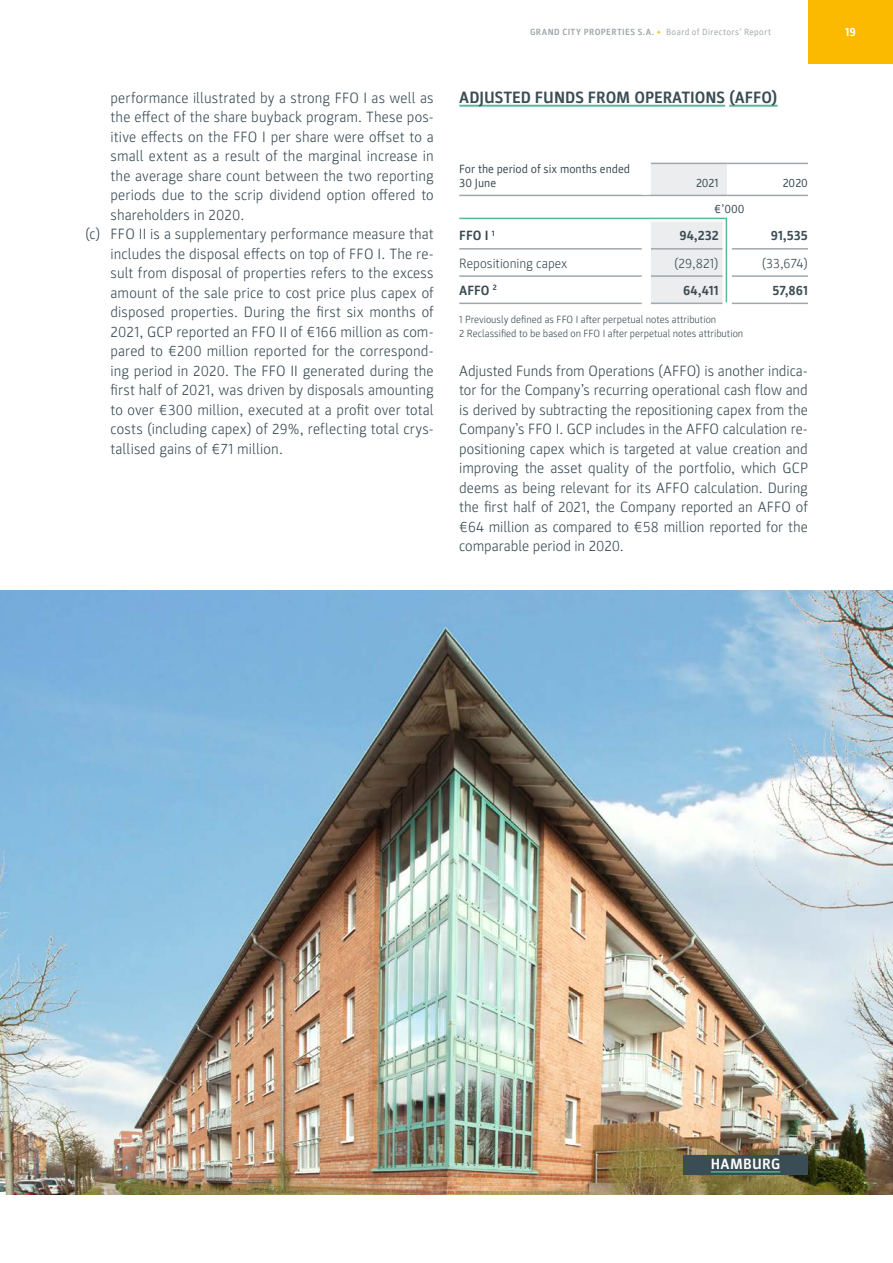
<style>
.page{position:relative;width:893px;height:1263px;background:#fff}
.page>*{position:absolute;margin:0;border:0;box-sizing:border-box;transform-origin:0 0}
.t1{font:700 16.5px "Parka";color:#3a4c54}
.t2{font:300 15px/19.5px "Parka";letter-spacing:.005em;color:#3a4c54;text-align:justify}
.t3{font:700 15px "Parka";letter-spacing:.02em;color:#fff}
.t4{font:700 13.5px "Parka";color:#3a4c54}
.t5{font:300 13.5px "Parka";color:#3a4c54}
.t6{font:12px/14.4px "Parka";color:#3a4c54}
.t7{font:700 12px "Parka";color:#fff}
.t8{font:300 10.5px/13.5px "Parka";color:#3a4c54}
.t9{font:700 9px "Parka";letter-spacing:.05em;color:#a0a7aa}
.s1{color:#fbba00}
.s2{font-weight:400}
</style>
<div class="page">
<div style="left:808px;top:0;width:85px;height:64px;background:#fbba00"></div>
<svg style="left:459px;top:163px;width:349px;height:141px"></svg>
<hr style="left:459px;top:105px;width:266px;height:2px;background:#57b998">
<hr style="left:729px;top:105px;width:48px;height:2px;background:#57b998">
<img style="left:0;top:590px;width:893px;height:605px">
<div style="left:683px;top:1155px;width:125px;height:20px;background:#3a4c54"></div>
<hr style="left:711px;top:1171px;width:69px;height:1px;background:#57b998">
<p class="t2" style="left:111px;top:88px;width:325px">performance illustrated by a strong FFO I as well as</p>
<p class="t2" style="left:111px;top:108px;width:325px">the effect of the share buyback program. These pos-</p>
<p class="t2" style="left:111px;top:127px;width:325px">itive effects on the FFO I per share were offset to a</p>
<p class="t2" style="left:111px;top:147px;width:325px">small extent as a result of the marginal increase in</p>
<p class="t2" style="left:111px;top:166px;width:325px">the average share count between the two reporting</p>
<p class="t2" style="left:111px;top:186px;width:325px">periods due to the scrip dividend option offered to</p>
<p class="t2" style="left:111px;top:205px;width:135px">shareholders in 2020.</p>
<p class="t2" style="left:85px;top:225px;width:350px">(c) FFO II is a supplementary performance measure that</p>
<p class="t2" style="left:111px;top:244px;width:325px">includes the disposal effects on top of FFO I. The re-</p>
<p class="t2" style="left:111px;top:264px;width:325px">sult from disposal of properties refers to the excess</p>
<p class="t2" style="left:111px;top:283px;width:325px">amount of the sale price to cost price plus capex of</p>
<p class="t2" style="left:111px;top:303px;width:325px">disposed properties. During the first six months of</p>
<p class="t2" style="left:111px;top:322px;width:325px">2021, GCP reported an FFO II of €166 million as com-</p>
<p class="t2" style="left:111px;top:342px;width:325px">pared to €200 million reported for the correspond-</p>
<p class="t2" style="left:111px;top:361px;width:325px">ing period in 2020. The FFO II generated during the</p>
<p class="t2" style="left:111px;top:381px;width:325px">first half of 2021, was driven by disposals amounting</p>
<p class="t2" style="left:111px;top:400px;width:325px">to over €300 million, executed at a profit over total</p>
<p class="t2" style="left:111px;top:420px;width:325px">costs (including capex) of 29%, reflecting total crys-</p>
<p class="t2" style="left:111px;top:439px;width:174px">tallised gains of €71 million.</p>
<p class="t9" style="left:530px;top:27px;width:243px">GRAND CITY PROPERTIES S.A. <span class="s1">+</span> <span class="s2">Board of Directors’ Report</span></p>
<p class="t7" style="left:845px;top:26px;width:12px">19</p>
<p class="t1" style="left:459px;top:88px;width:320px">ADJUSTED FUNDS FROM OPERATIONS (AFFO)</p>
<p class="t6" style="left:459px;top:161px;width:172px">For the period of six months ended<br>30 June</p>
<p class="t6" style="left:696px;top:176px;width:24px">2021</p>
<p class="t6" style="left:783px;top:176px;width:27px">2020</p>
<p class="t6" style="left:714px;top:202px;width:32px">€’000</p>
<p class="t4" style="left:459px;top:228px;width:37px">FFO I <sup>1</sup></p>
<p class="t4" style="left:679px;top:228px;width:41px">94,232</p>
<p class="t4" style="left:771px;top:228px;width:39px">91,535</p>
<p class="t5" style="left:459px;top:255px;width:110px">Repositioning capex</p>
<p class="t5" style="left:674px;top:255px;width:46px">(29,821)</p>
<p class="t5" style="left:762px;top:255px;width:48px">(33,674)</p>
<p class="t4" style="left:459px;top:283px;width:39px">AFFO <sup>2</sup></p>
<p class="t4" style="left:683px;top:283px;width:37px">64,411</p>
<p class="t4" style="left:772px;top:283px;width:37px">57,861</p>
<p class="t8" style="left:459px;top:313px;width:285px">1 Previously defined as FFO I after perpetual notes attribution<br>2 Reclassified to be based on FFO I after perpetual notes attribution</p>
<p class="t2" style="left:459px;top:361px;width:350px">Adjusted Funds from Operations (AFFO) is another indica&shy;tor for the Company’s recurring operational cash flow and is derived by subtracting the repositioning capex from the Company’s FFO I. GCP includes in the AFFO calculation re&shy;positioning capex which is targeted at value creation and improving the asset quality of the portfolio, which GCP deems as being relevant for its AFFO calculation. During the first half of 2021, the Company reported an AFFO of €64 million as compared to €58 million reported for the comparable period in 2020.</p>
<p class="t3" style="left:711px;top:1156px;width:71px">HAMBURG</p>
</div>
